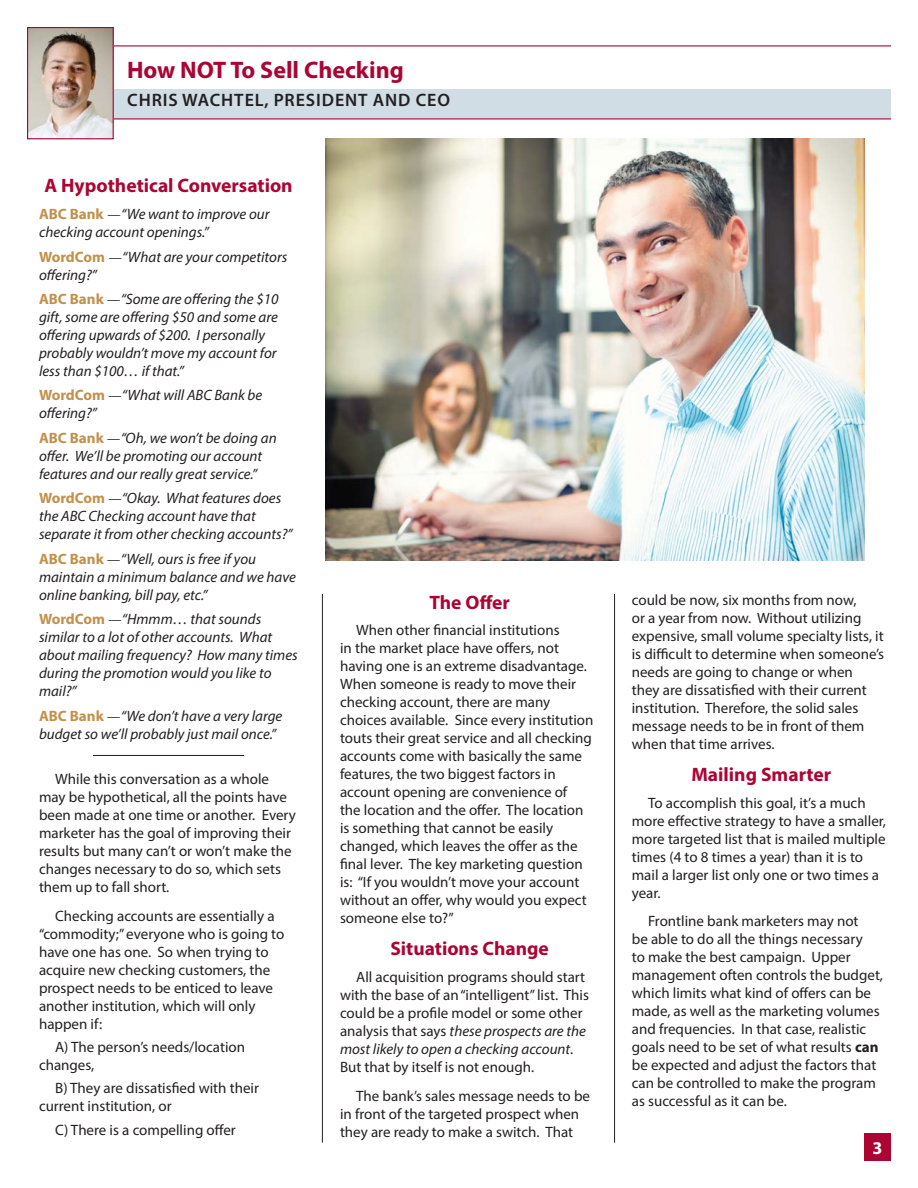
<style>
.page{position:relative;width:918px;height:1188px;background:#fff}
.page>*{position:absolute;margin:0;border:0;box-sizing:border-box;transform-origin:0 0}
.t1{font:700 24px "Myriad Pro";color:#ab0534}
.t2{font:700 19.5px "Myriad Pro";color:#ab0534}
.t3{font:600 18px "Myriad Pro";letter-spacing:.05em;color:#231f20}
.t4{font:700 18px "Myriad Pro";color:#fff}
.t5{font:15px/18px "Myriad Pro";color:#231f20}
.t6{font:italic 15px/18px "Myriad Pro";color:#231f20}
.s1{font-weight:700;font-style:normal;color:#c1914a}
.s2{font-family:"Minion Pro";font-style:normal}
.s3{font-style:italic}
.s4{font-weight:700}
</style>
<div class="page">
<hr style="left:27px;top:45px;width:864px;height:1px;background:#ab0534">
<div style="left:864px;top:1133px;width:27px;height:28px;background:#ab0534"></div>
<div style="left:110px;top:89px;width:781px;height:29px;background:#d0dde5"></div>
<hr style="left:614px;top:594px;width:1px;height:549px;background:#231f20">
<hr style="left:322px;top:594px;width:1px;height:549px;background:#231f20">
<hr style="left:93px;top:755px;width:151px;height:1px;background:#231f20">
<hr style="left:27px;top:118px;width:864px;height:2px;background:#ab0534">
<img style="left:29px;top:29px;width:83px;height:108px">
<div style="left:27px;top:27px;width:87px;height:112px;border:1px solid #ab0534"></div>
<img style="left:326px;top:138px;width:538px;height:423px">
<h1 class="t1" style="left:127px;top:61px;width:278px">How NOT To Sell Checking</h1>
<p class="t3" style="left:127px;top:94px;width:324px">CHRIS WACHTEL, PRESIDENT AND CEO</p>
<h2 class="t2" style="left:44px;top:178px;width:250px">A Hypothetical Conversation</h2>
<p class="t6" style="left:39px;top:206px;width:232px"><span class="s1">ABC Bank</span> <span class="s2">—</span>“We want to improve our checking account openings.”</p>
<p class="t6" style="left:39px;top:248px;width:250px"><span class="s1">WordCom</span> <span class="s2">—</span>“What are your competitors offering?”</p>
<p class="t6" style="left:39px;top:291px;width:241px"><span class="s1">ABC Bank</span> <span class="s2">—</span>“Some are offering the $10 gift, some are offering $50 and some are offering upwards of $200. I personally probably wouldn’t move my account for less than $100… if that.”</p>
<p class="t6" style="left:39px;top:387px;width:225px"><span class="s1">WordCom</span> <span class="s2">—</span>“What will ABC Bank be offering?”</p>
<p class="t6" style="left:39px;top:430px;width:239px"><span class="s1">ABC Bank</span> <span class="s2">—</span>“Oh, we won’t be doing an offer. We’ll be promoting our account features and our really great service.”</p>
<p class="t6" style="left:39px;top:490px;width:255px"><span class="s1">WordCom</span> <span class="s2">—</span>“Okay. What features does the ABC Checking account have that separate it from other checking accounts?”</p>
<p class="t6" style="left:39px;top:551px;width:258px"><span class="s1">ABC Bank</span> <span class="s2">—</span>“Well, ours is free if you maintain a minimum balance and we have online banking, bill pay, etc.”</p>
<p class="t6" style="left:39px;top:611px;width:260px"><span class="s1">WordCom</span> <span class="s2">—</span>“Hmmm… that sounds similar to a lot of other accounts. What about mailing frequency? How many times during the promotion would you like to mail?”</p>
<p class="t6" style="left:39px;top:708px;width:245px"><span class="s1">ABC Bank</span> <span class="s2">—</span>“We don’t have a very large budget so we’ll probably just mail once.”</p>
<p class="t5" style="left:39px;top:771px;width:258px;text-indent:16px">While this conversation as a whole may be hypothetical, all the points have been made at one time or another. Every marketer has the goal of improving their results but many can’t or won’t make the changes necessary to do so, which sets them up to fall short.</p>
<p class="t5" style="left:39px;top:908px;width:247px;text-indent:16px">Checking accounts are essentially a “commodity;” everyone who is going to have one has one. So when trying to acquire new checking customers, the prospect needs to be enticed to leave another institution, which will only happen if:</p>
<p class="t5" style="left:39px;top:1039px;width:208px;text-indent:16px">A) The person’s needs/location changes,</p>
<p class="t5" style="left:39px;top:1080px;width:221px;text-indent:16px">B) They are dissatisfied with their current institution, or</p>
<p class="t5" style="left:55px;top:1122px;width:182px">C) There is a compelling offer</p>
<h2 class="t2" style="left:429px;top:595px;width:82px">The Offer</h2>
<p class="t5" style="left:340px;top:622px;width:255px;text-indent:16px">When other financial institutions<br>in the market place have offers, not having one is an extreme disadvantage.<br>When someone is ready to move their checking account, there are many choices available. Since every institution touts their great service and all checking accounts come with basically the same features, the two biggest factors in account opening are convenience of<br>the location and the offer. The location is something that cannot be easily changed, which leaves the offer as the final lever. The key marketing question is: “If you wouldn’t move your account without an offer, why would you expect someone else to?”</p>
<h2 class="t2" style="left:390px;top:941px;width:160px">Situations Change</h2>
<p class="t5" style="left:340px;top:969px;width:250px;text-indent:16px">All acquisition programs should start with the base of an “intelligent” list. This could be a profile model or some other analysis that says <span class="s3">these prospects are the most likely to open a checking account</span>.<br>But that by itself is not enough.</p>
<p class="t5" style="left:340px;top:1087px;width:252px;text-indent:16px">The bank’s sales message needs to be in front of the targeted prospect when they are ready to make a switch. That</p>
<p class="t5" style="left:632px;top:592px;width:254px">could be now, six months from now,<br>or a year from now. Without utilizing expensive, small volume specialty lists, it is difficult to determine when someone’s needs are going to change or when they are dissatisfied with their current institution. Therefore, the solid sales message needs to be in front of them when that time arrives.</p>
<h2 class="t2" style="left:691px;top:767px;width:141px">Mailing Smarter</h2>
<p class="t5" style="left:632px;top:795px;width:256px;text-indent:16px">To accomplish this goal, it’s a much more effective strategy to have a smaller, more targeted list that is mailed multiple times (4 to 8 times a year) than it is to mail a larger list only one or two times a year.</p>
<p class="t5" style="left:632px;top:913px;width:253px;text-indent:16px">Frontline bank marketers may not<br>be able to do all the things necessary<br>to make the best campaign. Upper management often controls the budget, which limits what kind of offers can be made, as well as the marketing volumes and frequencies. In that case, realistic goals need to be set of what results <span class="s4">can </span>be expected and adjust the factors that can be controlled to make the program as successful as it can be.</p>
<p class="t4" style="left:873px;top:1141px;width:11px">3</p>
</div>
